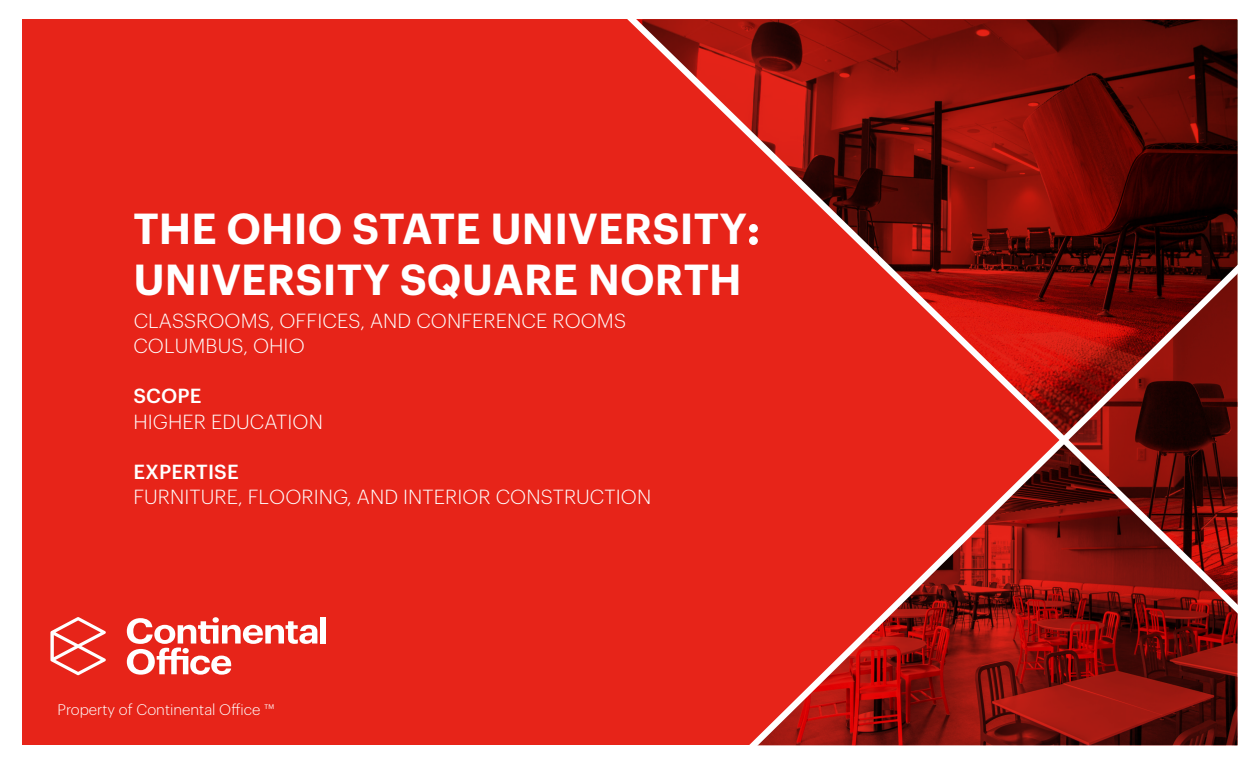
<style>
.page{position:relative;width:1260px;height:765px;background:#fff}
.page>*{position:absolute;margin:0;border:0;box-sizing:border-box;transform-origin:0 0}
.t1{font:600 42.5px/50.6px "Graphik";letter-spacing:.005em;color:#fff}
.t2{font:300 20px/25.5px "Graphik";letter-spacing:.005em;color:#fff}
.t3{font:300 15px "Graphik";color:#fff}
.s1{font-weight:500}
</style>
<div class="page">
<div style="left:22px;top:20px;width:1216px;height:725px;background:#e72419"></div>
<svg style="left:127px;top:617px;width:190px;height:58px"></svg>
<div style="left:320px;top:617px;width:6px;height:27px;background:#fff"></div>
<svg style="left:50px;top:617px;width:56px;height:58px"></svg>
<svg style="left:594px;top:19px;width:644px;height:220px"></svg>
<svg style="left:749px;top:239px;width:489px;height:507px"></svg>
<p class="t1" style="left:133px;top:200px;width:628px">THE OHIO STATE UNIVERSITY:<br>UNIVERSITY SQUARE NORTH</p>
<p class="t2" style="left:133px;top:306px;width:494px">CLASSROOMS, OFFICES, AND CONFERENCE ROOMS<br>COLUMBUS, OHIO</p>
<p class="t2" style="left:133px;top:381px;width:191px;line-height:26px"><span class="s1">SCOPE<br></span>HIGHER EDUCATION</p>
<p class="t2" style="left:133px;top:457px;width:519px;line-height:25px"><span class="s1">EXPERTISE<br></span>FURNITURE, FLOORING, AND INTERIOR CONSTRUCTION</p>
<p class="t3" style="left:58px;top:699px;width:218px">Property of Continental Office ™</p>
</div>
